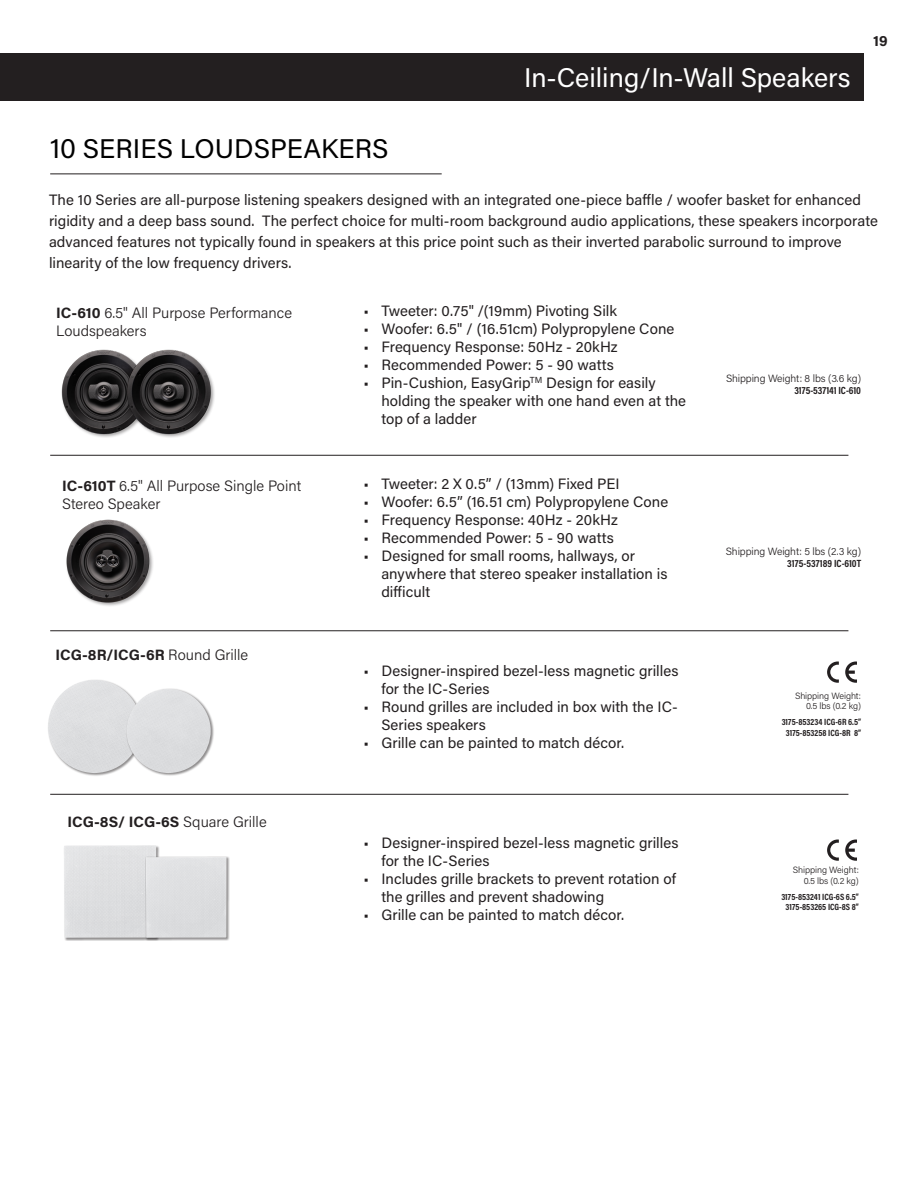
<style>
.page{position:relative;width:918px;height:1188px;background:#fff}
.page>*{position:absolute;margin:0;border:0;box-sizing:border-box;transform-origin:0 0}
.Page_Header{font:27px "Acumin Pro";color:#fff}
.Page_Header-2{font:27px "Acumin Pro";color:#000}
.price{font:15px/18px "Acumin Pro";color:#231f20}
.subhead{font:300 15px/18px "Acumin Pro";color:#231f20}
.subhead-2{font:700 15px "Acumin Pro";color:#231f20}
.dimensions{font:300 10.5px/12px "Acumin Pro";letter-spacing:-.01em;color:#231f20;text-align:right}
.part_numbers{font:700 9.15px "Acumin Pro Cond";color:#231f20}
.dimensions-2{font:300 9.15px/10.4px "Acumin Pro";letter-spacing:-.01em;color:#231f20;text-align:right}
.s1{font-weight:700}
.s2{font-weight:300}
.s3{font-family:"Acumin Pro Cond";font-weight:700}
</style>
<div class="page">
<div style="left:0;top:54px;width:864px;height:47px;background:#231f20"></div>
<div style="left:66px;top:519px;width:88px;height:88px;background:#231f20;opacity:.4"></div>
<img style="left:66px;top:519px;width:87px;height:86px">
<img style="left:61px;top:349px;width:63px;height:88px">
<img style="left:124px;top:349px;width:91px;height:88px">
<hr style="left:50px;top:174px;width:392px;height:1px;background:#231f20">
<hr style="left:50px;top:455px;width:798px;height:1px;background:#231f20">
<hr style="left:50px;top:630px;width:798px;height:1px;background:#231f20">
<hr style="left:50px;top:794px;width:798px;height:1px;background:#231f20">
<div style="left:48px;top:679px;width:97px;height:97px;background:#231f20;opacity:.5"></div>
<div style="left:48px;top:680px;width:93px;height:93px;background:#dedfe0;border-radius:47px"></div>
<div style="left:126px;top:688px;width:88px;height:88px;background:#231f20;opacity:.5"></div>
<div style="left:127px;top:689px;width:84px;height:84px;background:#dddee0;border-radius:42px"></div>
<div style="left:63px;top:845px;width:96px;height:96px;background:#231f20;opacity:.5"></div>
<div style="left:64px;top:845px;width:92px;height:93px;background:#dedfe1"></div>
<div style="left:145px;top:857px;width:85px;height:84px;background:#231f20;opacity:.5"></div>
<div style="left:146px;top:857px;width:80px;height:81px;background:#dddee0"></div>
<svg style="left:827px;top:662px;width:12px;height:21px"></svg>
<svg style="left:845px;top:662px;width:12px;height:21px"></svg>
<svg style="left:827px;top:840px;width:12px;height:21px"></svg>
<svg style="left:845px;top:840px;width:12px;height:21px"></svg>
<p class="Page_Header-2" style="left:50px;top:130px;width:340px">10 SERIES LOUDSPEAKERS</p>
<p class="Page_Header" style="left:524px;top:59px;width:328px">In-Ceiling/In-Wall Speakers</p>
<p class="subhead-2" style="left:873px;top:30px;width:16px">19</p>
<p class="price" style="left:49px;top:189px;width:830px;line-height:21px">The 10 Series are all-purpose listening speakers designed with an integrated one-piece baffle / woofer basket for enhanced rigidity and a deep bass sound. The perfect choice for multi-room background audio applications, these speakers incorporate advanced features not typically found in speakers at this price point such as their inverted parabolic surround to improve linearity of the low frequency drivers.</p>
<p class="subhead" style="left:56px;top:303px;width:237px"><span class="s1">IC-610</span> 6.5" All Purpose Performance<br>Loudspeakers</p>
<p class="subhead" style="left:62px;top:476px;width:241px"><span class="s1">IC-610T</span> 6.5" All Purpose Single Point<br>Stereo Speaker</p>
<p class="subhead-2" style="left:55px;top:644px;width:194px">ICG-8R/ICG-6R <span class="s2">Round Grille</span></p>
<p class="subhead-2" style="left:67px;top:811px;width:201px">ICG-8S/ ICG-6S <span class="s2">Square Grille</span></p>
<p class="price" style="left:363px;top:301px;width:255px">• Tweeter: 0.75" /(19mm) Pivoting Silk</p>
<p class="price" style="left:363px;top:319px;width:313px">• Woofer: 6.5" / (16.51cm) Polypropylene Cone</p>
<p class="price" style="left:363px;top:337px;width:256px">• Frequency Response: 50Hz - 20kHz</p>
<p class="price" style="left:363px;top:355px;width:252px">• Recommended Power: 5 - 90 watts</p>
<p class="price" style="left:381px;top:373px;width:306px;text-indent:-18px">• Pin-Cushion, EasyGrip<sup>TM</sup> Design for easily holding the speaker with one hand even at the top of a ladder</p>
<p class="price" style="left:363px;top:474px;width:258px">• Tweeter: 2 X 0.5” / (13mm) Fixed PEI</p>
<p class="price" style="left:363px;top:492px;width:306px">• Woofer: 6.5” (16.51 cm) Polypropylene Cone</p>
<p class="price" style="left:363px;top:510px;width:256px">• Frequency Response: 40Hz - 20kHz</p>
<p class="price" style="left:363px;top:528px;width:252px">• Recommended Power: 5 - 90 watts</p>
<p class="price" style="left:381px;top:546px;width:288px;text-indent:-18px">• Designed for small rooms, hallways, or anywhere that stereo speaker installation is difficult</p>
<p class="price" style="left:381px;top:661px;width:299px;text-indent:-18px">• Designer-inspired bezel-less magnetic grilles for the IC-Series</p>
<p class="price" style="left:381px;top:697px;width:298px;text-indent:-18px">• Round grilles are included in box with the IC-<br>Series speakers</p>
<p class="price" style="left:363px;top:733px;width:262px">• Grille can be painted to match décor.</p>
<p class="price" style="left:381px;top:833px;width:299px;text-indent:-18px">• Designer-inspired bezel-less magnetic grilles for the IC-Series</p>
<p class="price" style="left:381px;top:869px;width:296px;text-indent:-18px">• Includes grille brackets to prevent rotation of the grilles and prevent shadowing</p>
<p class="price" style="left:363px;top:905px;width:262px">• Grille can be painted to match décor.</p>
<p class="dimensions" style="left:726px;top:372px;width:137px">Shipping Weight: 8 lbs (3.6 kg)<br><span class="s3">3175-537141 IC-610</span></p>
<p class="dimensions" style="left:726px;top:544px;width:137px">Shipping Weight: 5 lbs (2.3 kg)<br><span class="s3">3175-537189 IC-610T</span></p>
<p class="dimensions-2" style="left:795px;top:690px;width:68px">Shipping Weight:<br>0.5 lbs (0.2 kg)</p>
<p class="part_numbers" style="left:782px;top:716px;width:81px">3175-853234 ICG-6R 6.5”</p>
<p class="part_numbers" style="left:786px;top:726px;width:77px">3175-853258 ICG-8R 8”</p>
<p class="dimensions-2" style="left:793px;top:864px;width:68px">Shipping Weight:<br>0.5 lbs (0.2 kg)</p>
<p class="part_numbers" style="left:781px;top:891px;width:79px">3175-853241 ICG-6S 6.5”</p>
<p class="part_numbers" style="left:786px;top:901px;width:75px">3175-853265 ICG-8S 8”</p>
</div>
